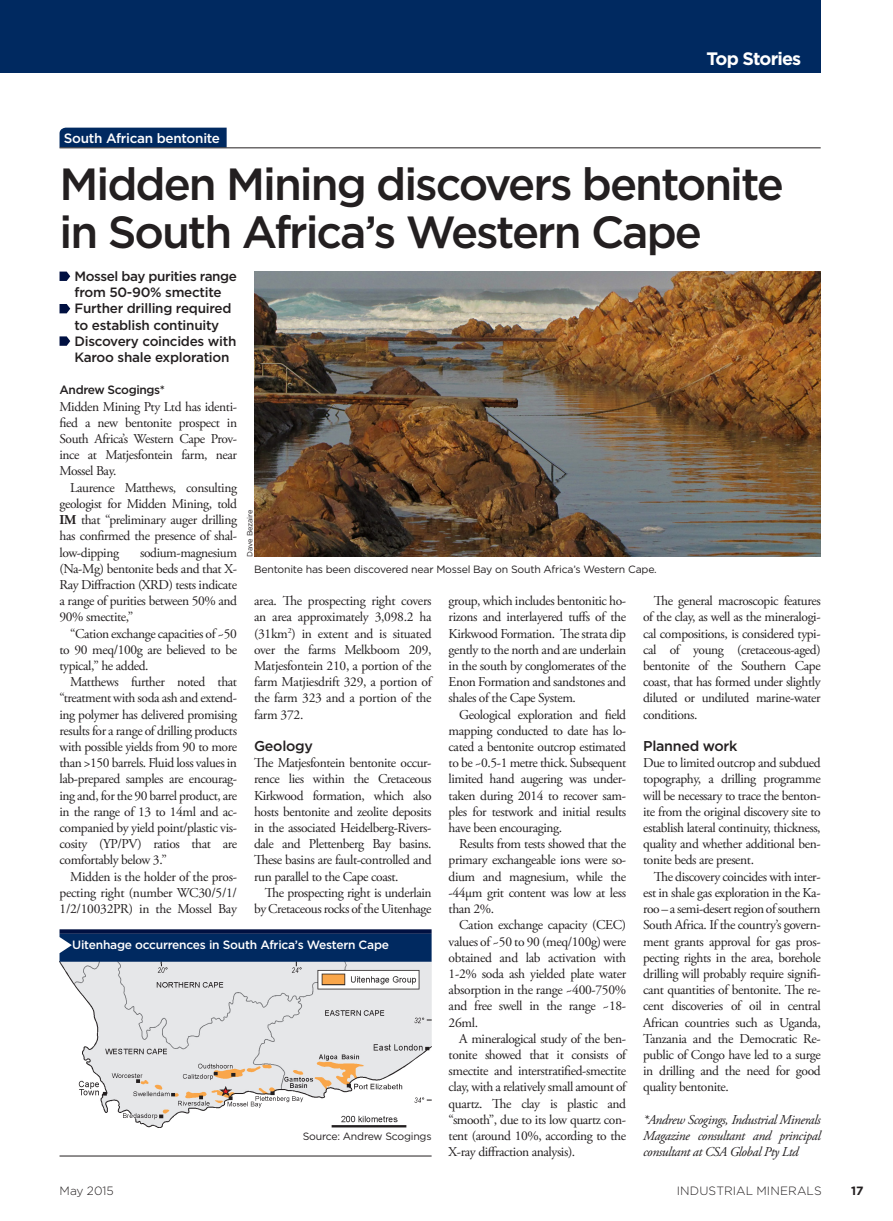
<style>
.page{position:relative;width:893px;height:1221px;background:#fff}
.page>*{position:absolute;margin:0;border:0;box-sizing:border-box;transform-origin:0 0}
.News_anaylsis_headli{font:500 45px/48px "Gotham";letter-spacing:-.045em;color:#231f20}
.t1{font:700 18px "Gotham";letter-spacing:-.045em;color:#fff}
.Subhead__features{font:500 14.25px "Gotham";letter-spacing:-.02em;color:#231f20}
.Bodytext__indented{font:13.5px/16.2px "Adobe Garamond Pro";letter-spacing:-.03em;color:#231f20;text-align:justify}
.Bodytext__no_indent{font:13.5px/16.2px "Adobe Garamond Pro";letter-spacing:-.03em;color:#231f20;text-align:justify}
.Lead_bullet_straps{font:500 13.5px/16.2px "Gotham";letter-spacing:-.02em;color:#231f20}
.Bodytext__no_indent-2{font:italic 13.5px/16.2px "Adobe Garamond Pro";letter-spacing:-.03em;color:#231f20;text-align:justify}
.Story_strap{font:500 13.5px "Gotham";letter-spacing:-.02em;color:#fff}
.Table_head{font:500 12px "Gotham";letter-spacing:-.02em;color:#fff}
.t2{font:300 12px "Gotham";letter-spacing:.005em;color:#231f20}
.Byline__news{font:500 12px "Gotham";letter-spacing:-.03em;color:#231f20}
.t3{font:700 12px "Gotham";color:#231f20}
.Picture_caption{font:10.5px "Gotham";letter-spacing:-.02em;color:#231f20}
.Picture_caption-2{font:7.5px "Gotham";letter-spacing:-.02em;color:#231f20}
.s1{font-weight:700}
</style>
<div class="page">
<div style="left:0;top:0;width:821px;height:73px;background:#002960"></div>
<div style="left:60px;top:128px;width:167px;height:19px;background:#002960"></div>
<hr style="left:60px;top:147px;width:761px;height:1px;background:#231f20">
<svg style="left:60px;top:271px;width:10px;height:10px"></svg>
<svg style="left:60px;top:304px;width:10px;height:9px"></svg>
<svg style="left:60px;top:336px;width:10px;height:10px"></svg>
<img style="left:254px;top:271px;width:567px;height:285px">
<img style="left:60px;top:961px;width:372px;height:165px">
<svg style="left:60px;top:929px;width:372px;height:4px"></svg>
<div style="left:60px;top:933px;width:372px;height:28px;background:#002960"></div>
<hr style="left:60px;top:1155px;width:372px;height:1px;background:#231f20">
<p class="Story_strap" style="left:64px;top:129px;width:158px">South African bentonite</p>
<h2 class="t1" style="left:706px;top:46px;width:96px">Top Stories</h2>
<p class="News_anaylsis_headli" style="left:60px;top:159px;width:726px">Midden Mining discovers bentonite in South Africa’s Western Cape</p>
<p class="Lead_bullet_straps" style="left:75px;top:268px;width:164px">Mossel bay purities range from 50-90% smectite</p>
<p class="Lead_bullet_straps" style="left:75px;top:300px;width:158px">Further drilling required to establish continuity</p>
<p class="Lead_bullet_straps" style="left:75px;top:333px;width:163px">Discovery coincides with<br>Karoo shale exploration</p>
<p class="Byline__news" style="left:60px;top:382px;width:107px">Andrew Scogings*</p>
<p class="Bodytext__no_indent" style="left:60px;top:398px;width:179px">Midden Mining Pty Ltd has identi&shy;fied a new bentonite prospect in South Africa’s Western Cape Prov&shy;ince at Matjesfontein farm, near Mossel Bay.</p>
<p class="Bodytext__indented" style="left:60px;top:479px;width:179px;text-indent:11px">Laurence Matthews, consulting geologist for Midden Mining, told <span class="s1">IM</span> that “preliminary auger drilling has confirmed the presence of shal&shy;low-dipping</p>
<p class="Picture_caption-2" style="left:245px;top:556px;width:48px;rotate:-90deg">Dave Bezaire</p>
<p class="Bodytext__indented" style="left:60px;top:544px;width:179px;text-indent:81px">sodium-magnesium (Na-Mg) bentonite beds and that X-Ray Diffraction (XRD) tests indicate a range of purities between 50% and 90% smectite,”</p>
<p class="Bodytext__indented" style="left:60px;top:625px;width:179px;text-indent:11px">“Cation exchange capacities of ~50 to 90 meq/100g are believed to be typical,” he added.</p>
<p class="Bodytext__indented" style="left:60px;top:674px;width:179px;text-indent:11px">Matthews further noted that “treatment with soda ash and extend&shy;ing polymer has delivered promising results for a range of drilling products with possible yields from 90 to more than &gt;150 barrels. Fluid loss values in lab-prepared samples are encourag&shy;ing and, for the 90 barrel product, are in the range of 13 to 14ml and ac&shy;companied by yield point/plastic vis&shy;cosity (YP/PV) ratios that are comfortably below 3.”</p>
<p class="Bodytext__indented" style="left:60px;top:868px;width:179px;text-indent:11px">Midden is the holder of the pros&shy;pecting right (number WC30/5/1/ 1/2/10032PR) in the Mossel Bay</p>
<p class="Picture_caption" style="left:254px;top:562px;width:404px">Bentonite has been discovered near Mossel Bay on South Africa’s Western Cape.</p>
<p class="Bodytext__indented" style="left:254px;top:593px;width:179px">area. The prospecting right covers an area approximately 3,098.2 ha (31km<sup>2</sup>) in extent and is situated over the farms Melkboom 209, Matjesfontein 210, a portion of the farm Matjiesdrift 329, a portion of the farm 323 and a portion of the farm 372.</p>
<p class="Subhead__features" style="left:254px;top:736px;width:60px">Geology</p>
<p class="Bodytext__no_indent" style="left:254px;top:755px;width:179px">The Matjesfontein bentonite occur&shy;rence lies within the Cretaceous Kirkwood formation, which also hosts bentonite and zeolite deposits in the associated Heidelberg-Rivers&shy;dale and Plettenberg Bay basins.<br>These basins are fault-controlled and run parallel to the Cape coast.</p>
<p class="Bodytext__indented" style="left:254px;top:884px;width:179px;text-align:right">The prospecting right is underlain by Cretaceous rocks of the Uitenhage</p>
<p class="Bodytext__indented" style="left:449px;top:593px;width:179px">group, which includes bentonitic ho&shy;rizons and interlayered tuffs of the Kirkwood Formation. The strata dip gently to the north and are underlain in the south by conglomerates of the Enon Formation and sandstones and shales of the Cape System.</p>
<p class="Bodytext__indented" style="left:449px;top:706px;width:179px;text-indent:11px">Geological exploration and field mapping conducted to date has lo&shy;cated a bentonite outcrop estimated to be ~0.5-1 metre thick. Subsequent limited hand augering was under&shy;taken during 2014 to recover sam&shy;ples for testwork and initial results have been encouraging.</p>
<p class="Bodytext__indented" style="left:449px;top:836px;width:179px;text-indent:11px">Results from tests showed that the primary exchangeable ions were so&shy;dium and magnesium, while the -44µm grit content was low at less than 2%.</p>
<p class="Bodytext__indented" style="left:449px;top:917px;width:179px;text-indent:11px">Cation exchange capacity (CEC) values of ~50 to 90 (meq/100g) were obtained and lab activation with 1-2% soda ash yielded plate water absorption in the range ~400-750% and free swell in the range ~18- 26ml.</p>
<p class="Bodytext__indented" style="left:449px;top:1030px;width:179px;text-indent:11px">A mineralogical study of the ben&shy;tonite showed that it consists of smectite and interstratified-smectite clay, with a relatively small amount of quartz. The clay is plastic and “smooth”, due to its low quartz con&shy;tent (around 10%, according to the X-ray diffraction analysis).</p>
<p class="Bodytext__indented" style="left:643px;top:593px;width:179px;text-indent:11px">The general macroscopic features of the clay, as well as the mineralogi&shy;cal compositions, is considered typi&shy;cal of young (cretaceous-aged) bentonite of the Southern Cape coast, that has formed under slightly diluted or undiluted marine-water conditions.</p>
<p class="Subhead__features" style="left:643px;top:736px;width:96px">Planned work</p>
<p class="Bodytext__no_indent" style="left:643px;top:755px;width:179px">Due to limited outcrop and subdued topography, a drilling programme will be necessary to trace the benton&shy;ite from the original discovery site to establish lateral continuity, thickness, quality and whether additional ben&shy;tonite beds are present.</p>
<p class="Bodytext__indented" style="left:643px;top:868px;width:179px;text-indent:11px">The discovery coincides with inter&shy;est in shale gas exploration in the Ka&shy;roo – a semi-desert region of southern South Africa. If the country’s govern&shy;ment grants approval for gas pros&shy;pecting rights in the area, borehole drilling will probably require signifi&shy;cant quantities of bentonite. The re&shy;cent discoveries of oil in central African countries such as Uganda, Tanzania and the Democratic Re&shy;public of Congo have led to a surge in drilling and the need for good quality bentonite.</p>
<p class="Bodytext__no_indent-2" style="left:643px;top:1111px;width:179px">*Andrew Scogings, Industrial Minerals Magazine consultant and principal consultant at CSA Global Pty Ltd</p>
<p class="Table_head" style="left:72px;top:937px;width:318px">Uitenhage occurrences in South Africa’s Western Cape</p>
<p class="Picture_caption" style="left:303px;top:1129px;width:130px">Source: Andrew Scogings</p>
<p class="t2" style="left:60px;top:1183px;width:56px">May 2015</p>
<p class="t2" style="left:677px;top:1183px;width:146px">INDUSTRIAL MINERALS</p>
<p class="t3" style="left:851px;top:1182px;width:14px">17</p>
</div>
